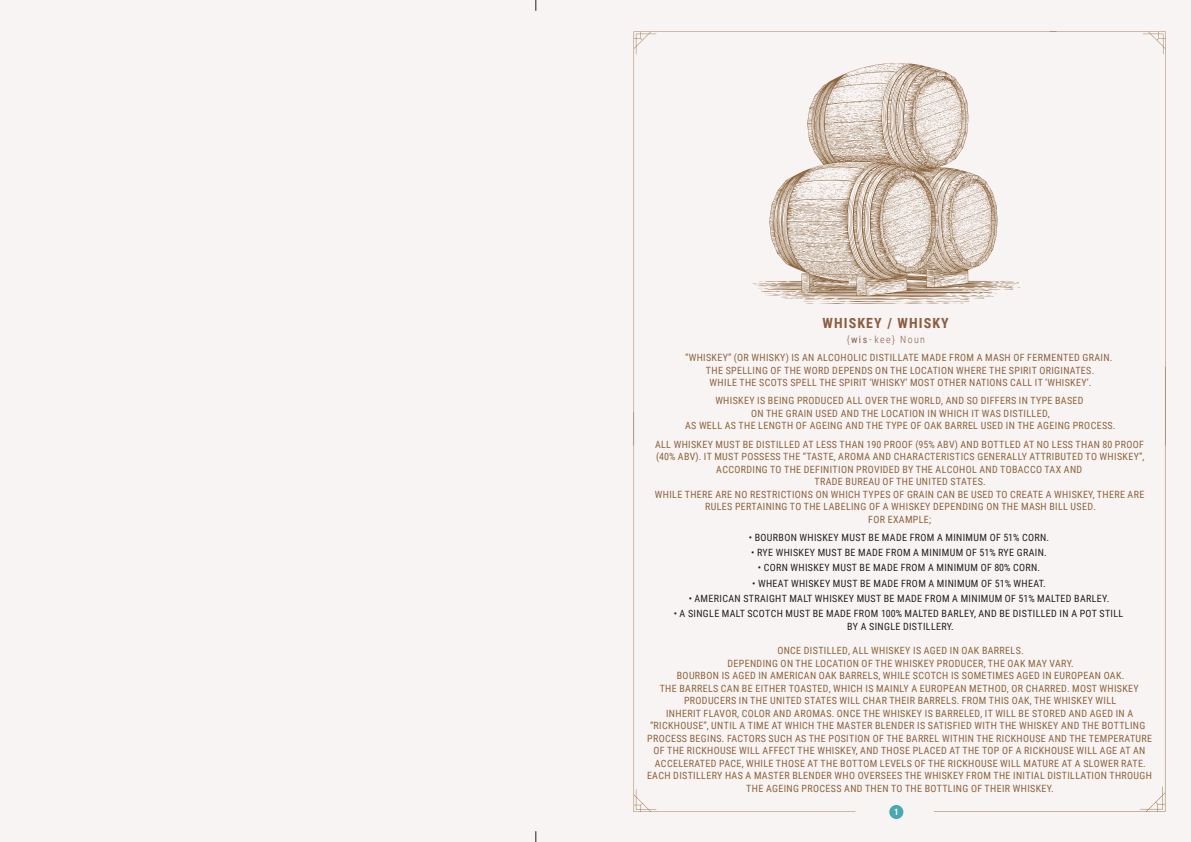
<style>
.page{position:relative;width:1191px;height:842px;background:#f8f4f3}
.page>*{position:absolute;margin:0;border:0;box-sizing:border-box;transform-origin:0 0}
.Titles{font:700 14px "Roboto Condensed";letter-spacing:.08em;color:#8a5d41}
.Body_Copy{font:10px/12.5px "Roboto Condensed";letter-spacing:.035em;color:#8c633c;text-align:center}
.Body_Copy-2{font:10px "Roboto Condensed";letter-spacing:.035em;color:#231f20}
.Subtitles{font:300 10px "Roboto Condensed";letter-spacing:.14em;color:#8a5d41}
.t1{font:700 9px "Roboto Condensed";color:#f8f4f3}
.s1{font-weight:400}
</style>
<div class="page">
<svg style="left:633px;top:31px;width:416px;height:381px"></svg>
<svg style="left:633px;top:412px;width:222px;height:400px"></svg>
<svg style="left:1049px;top:31px;width:116px;height:23px"></svg>
<svg style="left:934px;top:367px;width:231px;height:445px"></svg>
<svg style="left:751px;top:63px;width:269px;height:241px"></svg>
<div style="left:889px;top:805px;width:14px;height:14px;background:#4aa8b1;border-radius:50%"></div>
<p class="Titles" style="left:822px;top:313px;width:128px">WHISKEY / WHISKY</p>
<p class="Subtitles" style="left:846px;top:333px;width:80px">{<span class="s1">wis</span>- kee} Noun</p>
<p class="Body_Copy" style="left:685px;top:351px;width:428px">“WHISKEY” (OR WHISKY) IS AN ALCOHOLIC DISTILLATE MADE FROM A MASH OF FERMENTED GRAIN.</p>
<p class="Body_Copy" style="left:706px;top:363px;width:390px">THE SPELLING OF THE WORD DEPENDS ON THE LOCATION WHERE THE SPIRIT ORIGINATES.</p>
<p class="Body_Copy" style="left:709px;top:376px;width:383px">WHILE THE SCOTS SPELL THE SPIRIT ‘WHISKY’ MOST OTHER NATIONS CALL IT ‘WHISKEY’.</p>
<p class="Body_Copy" style="left:715px;top:394px;width:370px">WHISKEY IS BEING PRODUCED ALL OVER THE WORLD, AND SO DIFFERS IN TYPE BASED</p>
<p class="Body_Copy" style="left:751px;top:407px;width:300px">ON THE GRAIN USED AND THE LOCATION IN WHICH IT WAS DISTILLED,</p>
<p class="Body_Copy" style="left:685px;top:419px;width:432px">AS WELL AS THE LENGTH OF AGEING AND THE TYPE OF OAK BARREL USED IN THE AGEING PROCESS.</p>
<p class="Body_Copy" style="left:655px;top:437px;width:491px">ALL WHISKEY MUST BE DISTILLED AT LESS THAN 190 PROOF (95% ABV) AND BOTTLED AT NO LESS THAN 80 PROOF (40% ABV). IT MUST POSSESS THE “TASTE, AROMA AND CHARACTERISTICS GENERALLY ATTRIBUTED TO WHISKEY”,<br>ACCORDING TO THE DEFINITION PROVIDED BY THE ALCOHOL AND TOBACCO TAX AND</p>
<p class="Body_Copy" style="left:814px;top:475px;width:173px">TRADE BUREAU OF THE UNITED STATES.</p>
<p class="Body_Copy" style="left:655px;top:487px;width:491px">WHILE THERE ARE NO RESTRICTIONS ON WHICH TYPES OF GRAIN CAN BE USED TO CREATE A WHISKEY, THERE ARE<br>RULES PERTAINING TO THE LABELING OF A WHISKEY DEPENDING ON THE MASH BILL USED.</p>
<p class="Body_Copy" style="left:868px;top:512px;width:64px">FOR EXAMPLE;</p>
<p class="Body_Copy-2" style="left:749px;top:530px;width:302px">• BOURBON WHISKEY MUST BE MADE FROM A MINIMUM OF 51% CORN.</p>
<p class="Body_Copy-2" style="left:751px;top:545px;width:297px">• RYE WHISKEY MUST BE MADE FROM A MINIMUM OF 51% RYE GRAIN.</p>
<p class="Body_Copy-2" style="left:758px;top:561px;width:284px">• CORN WHISKEY MUST BE MADE FROM A MINIMUM OF 80% CORN.</p>
<p class="Body_Copy-2" style="left:752px;top:576px;width:295px">• WHEAT WHISKEY MUST BE MADE FROM A MINIMUM OF 51% WHEAT.</p>
<p class="Body_Copy-2" style="left:688px;top:591px;width:422px">• AMERICAN STRAIGHT MALT WHISKEY MUST BE MADE FROM A MINIMUM OF 51% MALTED BARLEY.</p>
<p class="Body_Copy-2" style="left:674px;top:607px;width:451px">• A SINGLE MALT SCOTCH MUST BE MADE FROM 100% MALTED BARLEY, AND BE DISTILLED IN A POT STILL</p>
<p class="Body_Copy-2" style="left:847px;top:619px;width:108px">BY A SINGLE DISTILLERY.</p>
<p class="Body_Copy" style="left:777px;top:644px;width:248px">ONCE DISTILLED, ALL WHISKEY IS AGED IN OAK BARRELS.</p>
<p class="Body_Copy" style="left:727px;top:657px;width:348px">DEPENDING ON THE LOCATION OF THE WHISKEY PRODUCER, THE OAK MAY VARY.</p>
<p class="Body_Copy" style="left:677px;top:669px;width:449px">BOURBON IS AGED IN AMERICAN OAK BARRELS, WHILE SCOTCH IS SOMETIMES AGED IN EUROPEAN OAK.</p>
<p class="Body_Copy" style="left:659px;top:682px;width:480px">THE BARRELS CAN BE EITHER TOASTED, WHICH IS MAINLY A EUROPEAN METHOD, OR CHARRED. MOST WHISKEY<br>PRODUCERS IN THE UNITED STATES WILL CHAR THEIR BARRELS. FROM THIS OAK, THE WHISKEY WILL</p>
<p class="Body_Copy" style="left:647px;top:707px;width:507px">INHERIT FLAVOR, COLOR AND AROMAS. ONCE THE WHISKEY IS BARRELED, IT WILL BE STORED AND AGED IN A “RICKHOUSE”, UNTIL A TIME AT WHICH THE MASTER BLENDER IS SATISFIED WITH THE WHISKEY AND THE BOTTLING PROCESS BEGINS. FACTORS SUCH AS THE POSITION OF THE BARREL WITHIN THE RICKHOUSE AND THE TEMPERATURE OF THE RICKHOUSE WILL AFFECT THE WHISKEY, AND THOSE PLACED AT THE TOP OF A RICKHOUSE WILL AGE AT AN ACCELERATED PACE, WHILE THOSE AT THE BOTTOM LEVELS OF THE RICKHOUSE WILL MATURE AT A SLOWER RATE.<br>EACH DISTILLERY HAS A MASTER BLENDER WHO OVERSEES THE WHISKEY FROM THE INITIAL DISTILLATION THROUGH THE AGEING PROCESS AND THEN TO THE BOTTLING OF THEIR WHISKEY.</p>
<p class="t1" style="left:894px;top:805px;width:6px">1</p>
</div>
